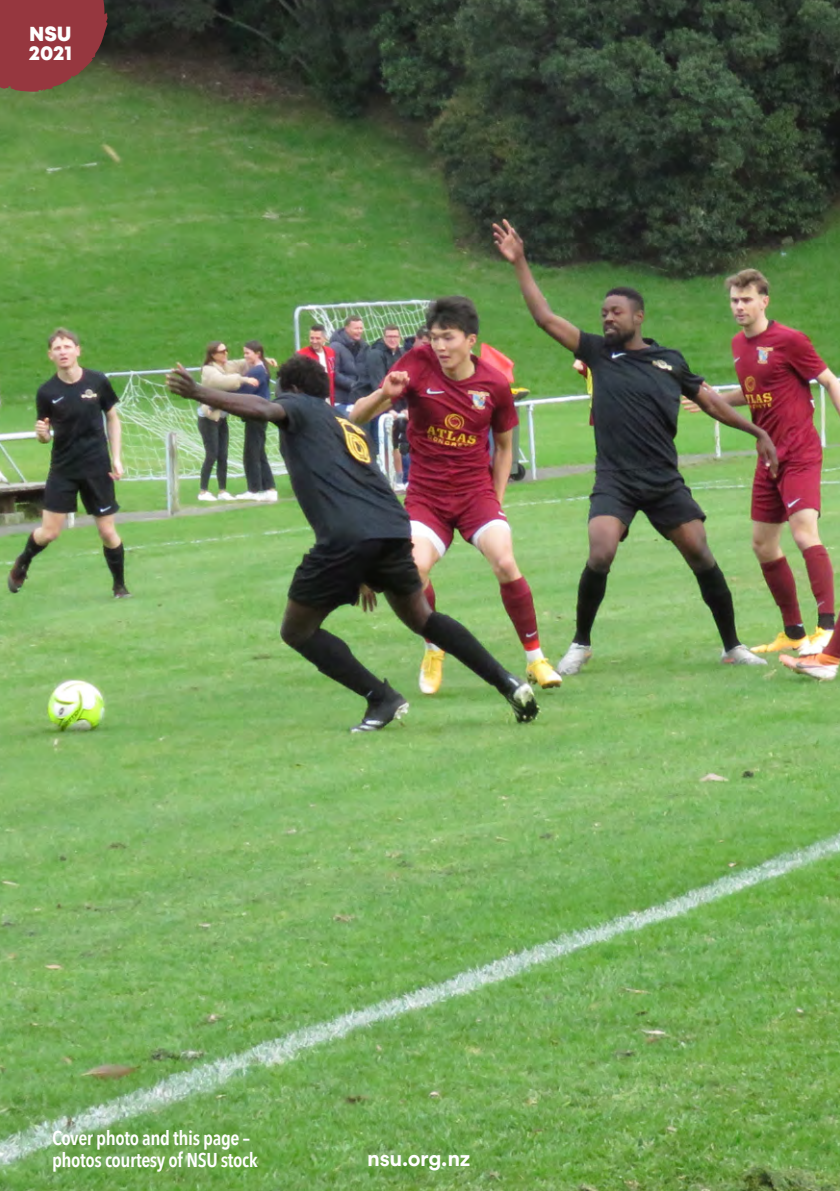
<style>
.page{position:relative;width:840px;height:1191px;background:#fff}
.page>*{position:absolute;margin:0;border:0;box-sizing:border-box;transform-origin:0 0}
.t1{font:700 22px "Circular Std";letter-spacing:-.02em;color:#fff}
.t2{font:800 20.2px "Mont";letter-spacing:-.01em;color:#fff}
.t3{font:600 20px/22px "Avenir Next Condensed";letter-spacing:-.02em;color:#fff}
</style>
<div class="page">
<img style="left:0;top:0;width:839px;height:1191px">
<svg style="left:0;top:0;width:108px;height:92px;background:#8a3d3e"></svg>
<p class="t2" style="left:29px;top:24px;width:44px">NSU</p>
<p class="t2" style="left:29px;top:43px;width:45px">2021</p>
<p class="t3" style="left:52px;top:1126px;width:207px">Cover photo and this page – photos courtesy of NSU stock</p>
<p class="t1" style="left:367px;top:1143px;width:104px">nsu.org.nz</p>
</div>
